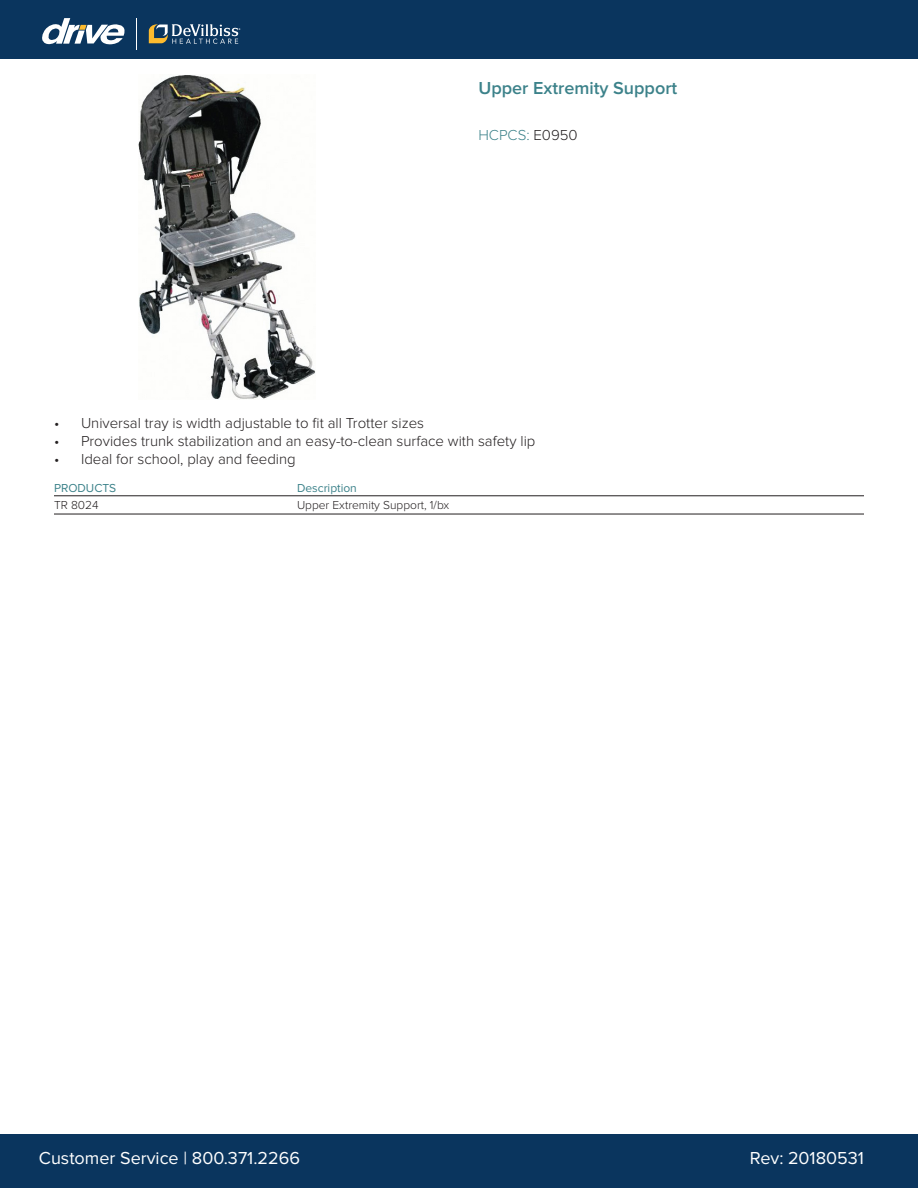
<style>
.page{position:relative;width:918px;height:1188px;background:#fff}
.page>*{position:absolute;margin:0;border:0;box-sizing:border-box;transform-origin:0 0}
.t1{font:18px "Proxima Nova";color:#fff}
.t2{font:600 18px "Proxima Nova";color:#3c828a}
.t3{font:300 15px "Proxima Nova";color:#231f20}
.t4{font:300 15px "Proxima Nova";color:#3c828a}
.table_list{font:300 12px "Proxima Nova";color:#231f20}
.head1{font:12px "Proxima Nova";color:#3c828a}
.s1{color:#231f20}
</style>
<div class="page">
<div style="left:0;top:0;width:918px;height:58px;background:#0a355e"></div>
<svg style="left:149px;top:24px;width:91px;height:20px"></svg>
<svg style="left:42px;top:18px;width:83px;height:27px"></svg>
<hr style="left:136px;top:18px;width:1px;height:32px;background:#fff">
<div style="left:0;top:1134px;width:918px;height:54px;background:#0a355e"></div>
<hr style="left:54px;top:495px;width:810px;height:1px;background:#231f20">
<hr style="left:54px;top:514px;width:810px;height:1px;background:#231f20">
<img style="left:139px;top:75px;width:176px;height:324px">
<p class="t2" style="left:478px;top:79px;width:200px">Upper Extremity Support</p>
<p class="t4" style="left:478px;top:128px;width:101px">HCPCS: <span class="s1">E0950</span></p>
<p class="t3" style="left:54px;top:416px;width:372px">• Universal tray is width adjustable to fit all Trotter sizes</p>
<p class="t3" style="left:54px;top:434px;width:483px">• Provides trunk stabilization and an easy-to-clean surface with safety lip</p>
<p class="t3" style="left:54px;top:452px;width:243px">• Ideal for school, play and feeding</p>
<p class="head1" style="left:54px;top:483px;width:64px">PRODUCTS</p>
<p class="head1" style="left:297px;top:483px;width:61px">Description</p>
<p class="table_list" style="left:54px;top:500px;width:46px">TR 8024</p>
<p class="table_list" style="left:297px;top:500px;width:154px">Upper Extremity Support, 1/bx</p>
<p class="t1" style="left:39px;top:1150px;width:263px">Customer Service | 800.371.2266</p>
<p class="t1" style="left:750px;top:1150px;width:116px">Rev: 20180531</p>
</div>
